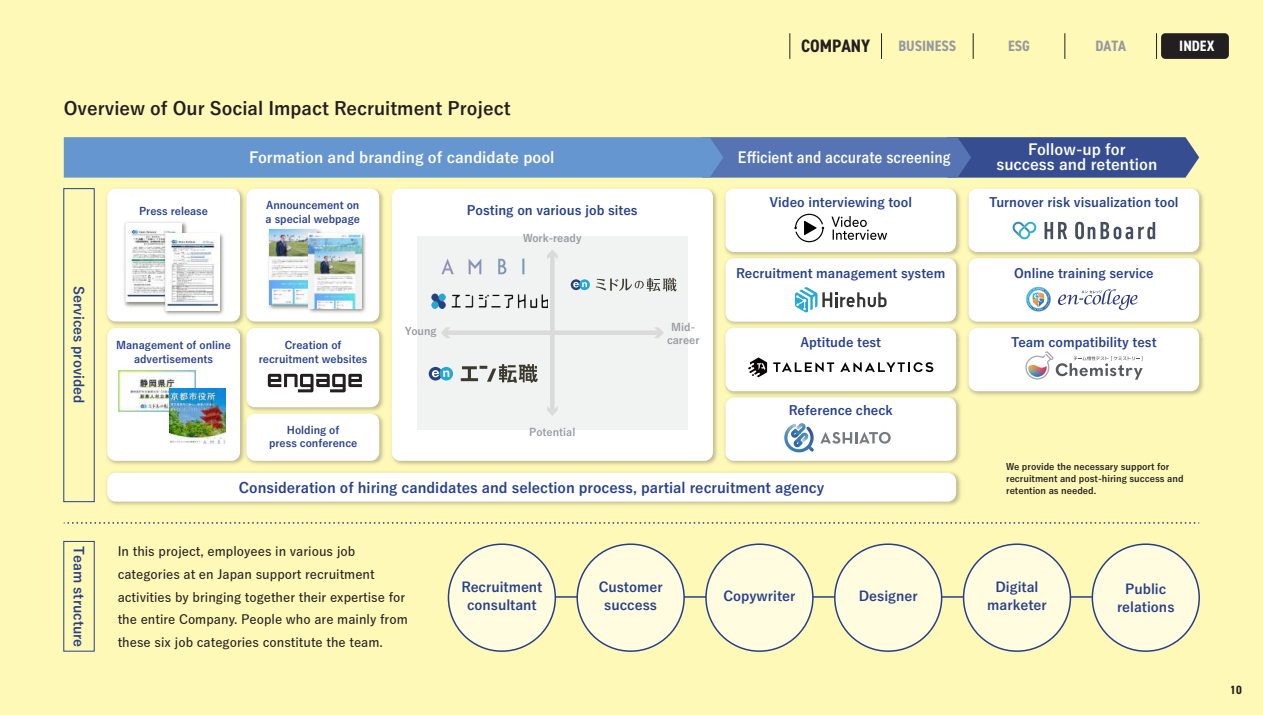
<style>
.page{position:relative;width:1263px;height:715px;background:#fff}
.page>*{position:absolute;margin:0;border:0;box-sizing:border-box;transform-origin:0 0}
.t1{font:700 18px "Yu Go Pr 6 N";color:#231f20}
.t2{font:700 condensed 18px "DIN2014";color:#231f20}
.t3{font:700 15px/15px "Yu Go Pr 6 N";color:#fff;text-align:center}
.t4{font:700 15px "Yu Go Pr 6 N";color:#fff;scale:.9 1}
.t5{font:700 condensed 15px "DIN2014";color:#97999d}
.t6{font:700 condensed 15px "DIN2014";color:#fff}
.t7{font:700 14.25px "Yu Go Pr 6 N";color:#263f8a}
.t8{font:700 13.5px/18px "Yu Go Pr 6 N";color:#263f8a;text-align:center}
.t9{font:600 12.75px/22.5px "Yu Go Pr 6 N";color:#231f20}
.t10{font:700 12.75px "Yu Go Pr 6 N";color:#263f8a}
.t11{font:700 condensed 12px "DIN2014";color:#231f20}
.t12{font:700 10.5px/13.5px "Yu Go Pr 6 N";color:#263f8a;text-align:center}
.t13{font:700 10.5px/13.5px "Yu Go Pr 6 N";color:#97999d;text-align:center}
.t14{font:700 9px/12px "Yu Go Pr 6 N";color:#231f20}
</style>
<div class="page">
<div style="left:0;top:0;width:1263px;height:714px;background:#fff9b8"></div>
<img style="left:247px;top:328px;width:137px;height:82px">
<div style="left:246px;top:328px;width:133px;height:79px;background:#fff;border-radius:9px"></div>
<img style="left:247px;top:410px;width:137px;height:55px">
<div style="left:246px;top:413px;width:133px;height:47px;background:#fff;border-radius:9px"></div>
<img style="left:106px;top:188px;width:137px;height:136px">
<div style="left:107px;top:188px;width:133px;height:133px;background:#fff;border-radius:9px"></div>
<img style="left:243px;top:188px;width:141px;height:140px">
<div style="left:246px;top:188px;width:133px;height:133px;background:#fff;border-radius:9px"></div>
<img style="left:106px;top:324px;width:141px;height:141px">
<div style="left:107px;top:328px;width:133px;height:132px;background:#fff;border-radius:9px"></div>
<img style="left:391px;top:188px;width:326px;height:277px">
<div style="left:392px;top:188px;width:321px;height:272px;background:#fff;border-radius:9px"></div>
<div style="left:417px;top:236px;width:270px;height:193px;background:#f1f2f2"></div>
<img style="left:106px;top:472px;width:855px;height:34px">
<div style="left:107px;top:472px;width:849px;height:29px;background:#fff;border-radius:9px"></div>
<img style="left:724px;top:188px;width:237px;height:66px">
<div style="left:725px;top:188px;width:231px;height:64px;background:#fff;border-radius:9px"></div>
<img style="left:724px;top:254px;width:237px;height:70px">
<div style="left:725px;top:258px;width:231px;height:63px;background:#fff;border-radius:9px"></div>
<img style="left:724px;top:324px;width:237px;height:69px">
<div style="left:725px;top:327px;width:231px;height:64px;background:#fff;border-radius:9px"></div>
<img style="left:724px;top:393px;width:237px;height:72px">
<div style="left:725px;top:397px;width:231px;height:63px;background:#fff;border-radius:9px"></div>
<svg style="left:64px;top:137px;width:1135px;height:40px;background:#5a81bc"></svg>
<img style="left:967px;top:188px;width:237px;height:66px">
<div style="left:968px;top:188px;width:231px;height:64px;background:#fff;border-radius:9px"></div>
<img style="left:967px;top:254px;width:237px;height:70px">
<div style="left:968px;top:258px;width:231px;height:63px;background:#fff;border-radius:9px"></div>
<img style="left:967px;top:324px;width:237px;height:72px">
<div style="left:968px;top:327px;width:231px;height:64px;background:#fff;border-radius:9px"></div>
<div style="left:63px;top:188px;width:32px;height:314px;border:1px solid #263f8a"></div>
<div style="left:63px;top:541px;width:32px;height:110px;border:1px solid #263f8a"></div>
<svg style="left:773px;top:362px;width:61px;height:10px"></svg>
<svg style="left:840px;top:362px;width:93px;height:10px"></svg>
<svg style="left:748px;top:357px;width:19px;height:20px"></svg>
<svg style="left:794px;top:214px;width:93px;height:28px"></svg>
<svg style="left:1044px;top:222px;width:23px;height:17px"></svg>
<svg style="left:1075px;top:222px;width:80px;height:17px"></svg>
<svg style="left:1012px;top:222px;width:25px;height:17px"></svg>
<svg style="left:784px;top:423px;width:30px;height:29px"></svg>
<svg style="left:820px;top:432px;width:71px;height:11px"></svg>
<div style="left:444px;top:330px;width:216px;height:5px;background:#dbdada"></div>
<svg style="left:441px;top:327px;width:10px;height:11px"></svg>
<svg style="left:654px;top:327px;width:10px;height:11px"></svg>
<div style="left:550px;top:253px;width:5px;height:159px;background:#dbdada"></div>
<svg style="left:547px;top:406px;width:11px;height:9px"></svg>
<svg style="left:547px;top:250px;width:11px;height:9px"></svg>
<svg style="left:268px;top:373px;width:94px;height:19px"></svg>
<svg style="left:469px;top:259px;width:12px;height:15px"></svg>
<svg style="left:498px;top:258px;width:8px;height:16px"></svg>
<svg style="left:522px;top:258px;width:2px;height:16px"></svg>
<svg style="left:441px;top:259px;width:13px;height:15px"></svg>
<img style="left:431px;top:293px;width:117px;height:15px">
<img style="left:124px;top:222px;width:63px;height:85px">
<img style="left:125px;top:223px;width:56px;height:79px">
<img style="left:268px;top:229px;width:51px;height:81px">
<img style="left:269px;top:230px;width:36px;height:74px">
<svg style="left:596px;top:278px;width:80px;height:13px"></svg>
<svg style="left:571px;top:279px;width:19px;height:11px"></svg>
<svg style="left:429px;top:367px;width:24px;height:13px"></svg>
<svg style="left:461px;top:364px;width:77px;height:19px"></svg>
<hr style="left:452px;top:596px;width:694px;height:1px;background:#263f8a">
<svg style="left:64px;top:522px;width:1135px;height:1px"></svg>
<div style="left:448px;top:544px;width:107px;height:107px;background:#fffce0;border-radius:50%"></div>
<div style="left:448px;top:543px;width:108px;height:108px;border:2px solid #263f8a;border-radius:50%"></div>
<div style="left:577px;top:544px;width:107px;height:107px;background:#fffce0;border-radius:50%"></div>
<div style="left:576px;top:543px;width:109px;height:108px;border:2px solid #263f8a;border-radius:50%"></div>
<div style="left:706px;top:544px;width:107px;height:107px;background:#fffce0;border-radius:50%"></div>
<div style="left:705px;top:543px;width:109px;height:108px;border:2px solid #263f8a;border-radius:50%"></div>
<div style="left:835px;top:544px;width:107px;height:107px;background:#fffce0;border-radius:50%"></div>
<div style="left:834px;top:543px;width:108px;height:108px;border:2px solid #263f8a;border-radius:50%"></div>
<div style="left:963px;top:544px;width:107px;height:107px;background:#fffce0;border-radius:50%"></div>
<div style="left:963px;top:543px;width:108px;height:108px;border:2px solid #263f8a;border-radius:50%"></div>
<div style="left:1092px;top:544px;width:107px;height:107px;background:#fffce0;border-radius:50%"></div>
<div style="left:1091px;top:543px;width:109px;height:108px;border:2px solid #263f8a;border-radius:50%"></div>
<svg style="left:1025px;top:351px;width:118px;height:28px"></svg>
<svg style="left:795px;top:287px;width:91px;height:25px"></svg>
<svg style="left:1058px;top:289px;width:79px;height:21px"></svg>
<svg style="left:1026px;top:287px;width:25px;height:24px"></svg>
<img style="left:162px;top:230px;width:62px;height:85px">
<img style="left:166px;top:234px;width:54px;height:76px">
<img style="left:305px;top:230px;width:61px;height:83px">
<img style="left:308px;top:234px;width:53px;height:74px">
<img style="left:118px;top:370px;width:77px;height:41px">
<img style="left:170px;top:388px;width:55px;height:55px">
<div style="left:1161px;top:33px;width:68px;height:26px;background:#231f20;border-radius:4px"></div>
<svg style="left:789px;top:33px;width:1px;height:26px"></svg>
<svg style="left:881px;top:33px;width:1px;height:26px"></svg>
<svg style="left:973px;top:33px;width:1px;height:26px"></svg>
<svg style="left:1064px;top:33px;width:1px;height:26px"></svg>
<svg style="left:1156px;top:33px;width:1px;height:26px"></svg>
<h1 class="t1" style="left:64px;top:98px;width:448px">Overview of Our Social Impact Recruitment Project</h1>
<h1 class="t2" style="left:801px;top:34px;width:71px">COMPANY</h1>
<p class="t5" style="left:898px;top:36px;width:59px">BUSINESS</p>
<p class="t5" style="left:1008px;top:36px;width:23px">ESG</p>
<p class="t5" style="left:1095px;top:36px;width:32px">DATA</p>
<p class="t6" style="left:1179px;top:36px;width:37px">INDEX</p>
<p class="t8" style="left:87px;top:286px;width:118px;rotate:90deg">Services provided</p>
<p class="t12" style="left:139px;top:204px;width:70px">Press release</p>
<p class="t3" style="left:249px;top:150px;width:307px">Formation and branding of candidate pool</p>
<p class="t4" style="left:738px;top:149px;width:238px">Efficient and accurate screening</p>
<p class="t3" style="left:996px;top:142px;width:163px">Follow-up for<br>success and retention</p>
<p class="t12" style="left:266px;top:199px;width:96px;text-align:left">Announcement on a special webpage</p>
<p class="t10" style="left:467px;top:203px;width:172px">Posting on various job sites</p>
<p class="t13" style="left:523px;top:231px;width:60px">Work-ready</p>
<p class="t10" style="left:769px;top:195px;width:144px">Video interviewing tool</p>
<p class="t10" style="left:736px;top:265px;width:211px">Recruitment management system</p>
<p class="t10" style="left:989px;top:195px;width:191px">Turnover risk visualization tool</p>
<p class="t10" style="left:1014px;top:265px;width:141px">Online training service</p>
<p class="t12" style="left:116px;top:339px;width:116px">Management of online advertisements</p>
<p class="t12" style="left:259px;top:339px;width:110px">Creation of recruitment websites</p>
<p class="t13" style="left:405px;top:324px;width:33px">Young</p>
<p class="t13" style="left:667px;top:320px;width:34px">Mid&shy;career</p>
<p class="t10" style="left:800px;top:334px;width:82px">Aptitude test</p>
<p class="t12" style="left:269px;top:423px;width:90px">Holding of<br>press conference</p>
<p class="t13" style="left:529px;top:425px;width:48px">Potential</p>
<p class="t10" style="left:789px;top:403px;width:105px">Reference check</p>
<p class="t7" style="left:239px;top:479px;width:587px">Consideration of hiring candidates and selection process, partial recruitment agency</p>
<p class="t10" style="left:1011px;top:334px;width:147px">Team compatibility test</p>
<p class="t14" style="left:1006px;top:461px;width:179px">We provide the necessary support for recruitment and post-hiring success and retention as needed.</p>
<p class="t8" style="left:88px;top:546px;width:102px;rotate:90deg">Team structure</p>
<p class="t9" style="left:118px;top:538px;width:292px">In this project, employees in various job categories at en Japan support recruitment activities by bringing together their expertise for the entire Company. People who are mainly from these six job categories constitute the team.</p>
<p class="t8" style="left:461px;top:578px;width:83px">Recruitment consultant</p>
<p class="t8" style="left:599px;top:578px;width:65px">Customer success</p>
<p class="t8" style="left:723px;top:587px;width:73px">Copywriter</p>
<p class="t8" style="left:859px;top:587px;width:60px">Designer</p>
<p class="t8" style="left:987px;top:578px;width:61px">Digital marketer</p>
<p class="t8" style="left:1117px;top:579px;width:59px">Public relations</p>
<p class="t11" style="left:1230px;top:681px;width:13px">10</p>
</div>
